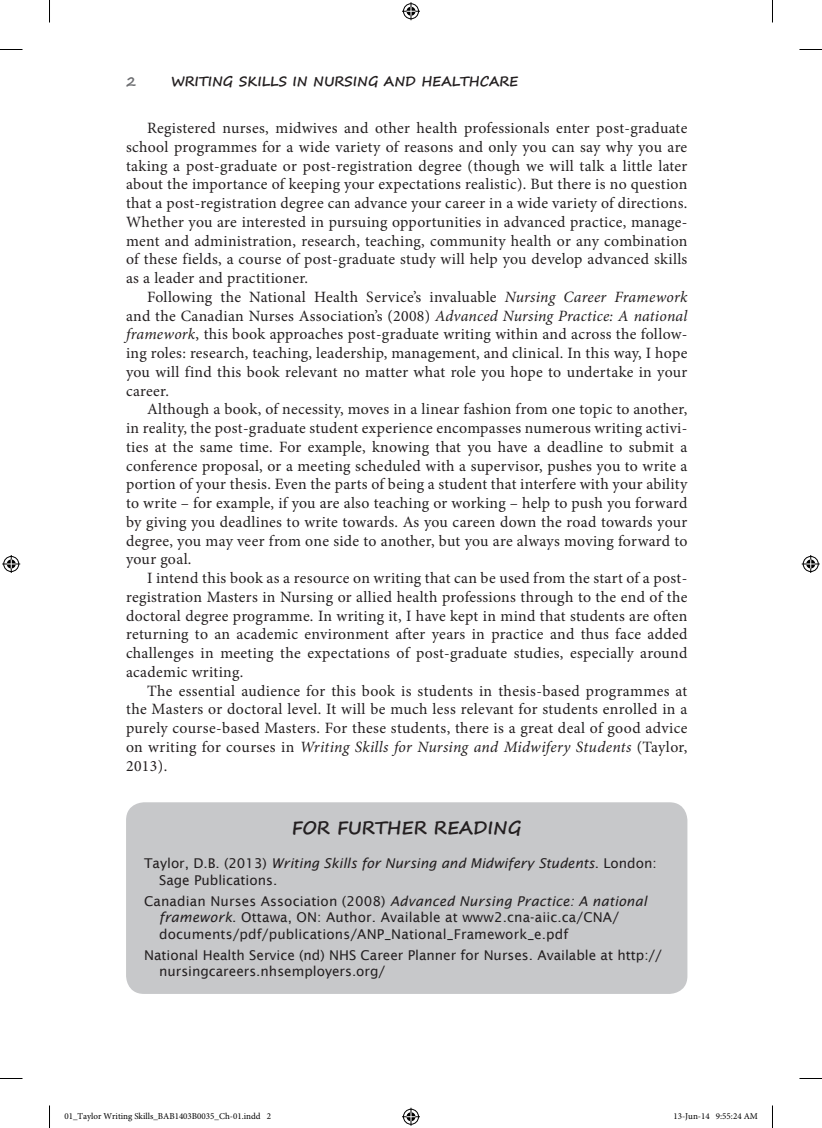
<style>
.page{position:relative;width:822px;height:1128px;background:#fff}
.page>*{position:absolute;margin:0;border:0;box-sizing:border-box;transform-origin:0 0}
.BX2_BT{font:700 18px "Segoe Print";color:#231f20}
.TEXT_IND{font:15.75px/18.8px "Minion Pro";letter-spacing:.02em;color:#231f20;text-align:justify}
.BX2_BREF{font:13.5px/16.5px "Lucida Sans";color:#231f20}
.BX2_BREF-2{font:italic 13.5px/16.5px "Lucida Sans";color:#231f20}
.t1{font:700 13.5px "Segoe Print";color:#231f20}
.VERSO_PAGE_NUMBER{font:700 13.5px "Segoe Print";color:#6c6d70}
.t2{font:9px "Minion Pro";color:#000}
.s1{font-style:italic}
.s2{font-style:normal}
</style>
<div class="page">
<div style="left:126px;top:802px;width:561px;height:192px;background:#c7c8ca;border-radius:18px"></div>
<svg style="left:0;top:49px;width:22px;height:1px"></svg>
<svg style="left:799px;top:49px;width:23px;height:1px"></svg>
<svg style="left:0;top:1078px;width:22px;height:1px"></svg>
<svg style="left:799px;top:1078px;width:23px;height:1px"></svg>
<svg style="left:49px;top:0;width:1px;height:22px"></svg>
<svg style="left:49px;top:1105px;width:1px;height:23px"></svg>
<svg style="left:772px;top:0;width:1px;height:22px"></svg>
<svg style="left:772px;top:1105px;width:1px;height:23px"></svg>
<svg style="left:402px;top:2px;width:18px;height:18px"></svg>
<svg style="left:402px;top:1108px;width:18px;height:18px"></svg>
<svg style="left:2px;top:555px;width:18px;height:18px"></svg>
<svg style="left:802px;top:555px;width:18px;height:18px"></svg>
<p class="VERSO_PAGE_NUMBER" style="left:126px;top:69px;width:11px">2</p>
<p class="t1" style="left:171px;top:69px;width:349px">WRITING SKILLS IN NURSING AND HEALTHCARE</p>
<p class="TEXT_IND" style="left:126px;top:119px;width:563px;text-indent:21px">Registered nurses, midwives and other health professionals enter post-graduate school programmes for a wide variety of reasons and only you can say why you are taking a post-graduate or post-registration degree (though we will talk a little later about the importance of keeping your expectations realistic). But there is no question that a post-registration degree can advance your career in a wide variety of directions.<br>Whether you are interested in pursuing opportunities in advanced practice, manage&shy;ment and administration, research, teaching, community health or any combination of these fields, a course of post-graduate study will help you develop advanced skills as a leader and practitioner.</p>
<p class="TEXT_IND" style="left:126px;top:288px;width:563px;text-indent:21px">Following the National Health Service’s invaluable <span class="s1">Nursing Career Framework </span>and the Canadian Nurses Association’s (2008) <span class="s1">Advanced Nursing Practice: A national framework</span>, this book approaches post-graduate writing within and across the follow&shy;ing roles: research, teaching, leadership, management, and clinical. In this way, I hope you will find this book relevant no matter what role you hope to undertake in your career.</p>
<p class="TEXT_IND" style="left:126px;top:400px;width:563px;text-indent:21px">Although a book, of necessity, moves in a linear fashion from one topic to another, in reality, the post-graduate student experience encompasses numerous writing activi&shy;ties at the same time. For example, knowing that you have a deadline to submit a conference proposal, or a meeting scheduled with a supervisor, pushes you to write a portion of your thesis. Even the parts of being a student that interfere with your ability to write – for example, if you are also teaching or working – help to push you forward by giving you deadlines to write towards. As you careen down the road towards your degree, you may veer from one side to another, but you are always moving forward to your goal.</p>
<p class="TEXT_IND" style="left:126px;top:569px;width:563px;text-indent:21px">I intend this book as a resource on writing that can be used from the start of a post&shy;registration Masters in Nursing or allied health professions through to the end of the doctoral degree programme. In writing it, I have kept in mind that students are often returning to an academic environment after years in practice and thus face added challenges in meeting the expectations of post-graduate studies, especially around academic writing.</p>
<p class="TEXT_IND" style="left:126px;top:681px;width:563px;text-indent:21px">The essential audience for this book is students in thesis-based programmes at the Masters or doctoral level. It will be much less relevant for students enrolled in a purely course-based Masters. For these students, there is a great deal of good advice on writing for courses in <span class="s1">Writing Skills for Nursing and Midwifery Students</span> (Taylor, 2013).</p>
<p class="BX2_BT" style="left:292px;top:811px;width:231px">FOR FURTHER READING</p>
<p class="BX2_BREF-2" style="left:159px;top:855px;width:499px;text-indent:-15px"><span class="s2">Taylor, D.B. (2013)</span> Writing Skills for Nursing and Midwifery Students<span class="s2">. London:<br>Sage Publications.</span></p>
<p class="BX2_BREF" style="left:159px;top:893px;width:489px;text-indent:-15px">Canadian Nurses Association (2008) <span class="s1">Advanced Nursing Practice: A national framework</span>. Ottawa, ON: Author. Available at www2.cna-aiic.ca/CNA/ documents/pdf/publications/ANP_National_Framework_e.pdf</p>
<p class="BX2_BREF" style="left:159px;top:947px;width:504px;text-indent:-15px">National Health Service (nd) NHS Career Planner for Nurses. Available at http:// nursingcareers.nhsemployers.org/</p>
<p class="t2" style="left:64px;top:1111px;width:208px">01_Taylor Writing Skills_BAB1403B0035_Ch-01.indd 2</p>
<p class="t2" style="left:673px;top:1111px;width:86px">13-Jun-14 9:55:24 AM</p>
</div>
